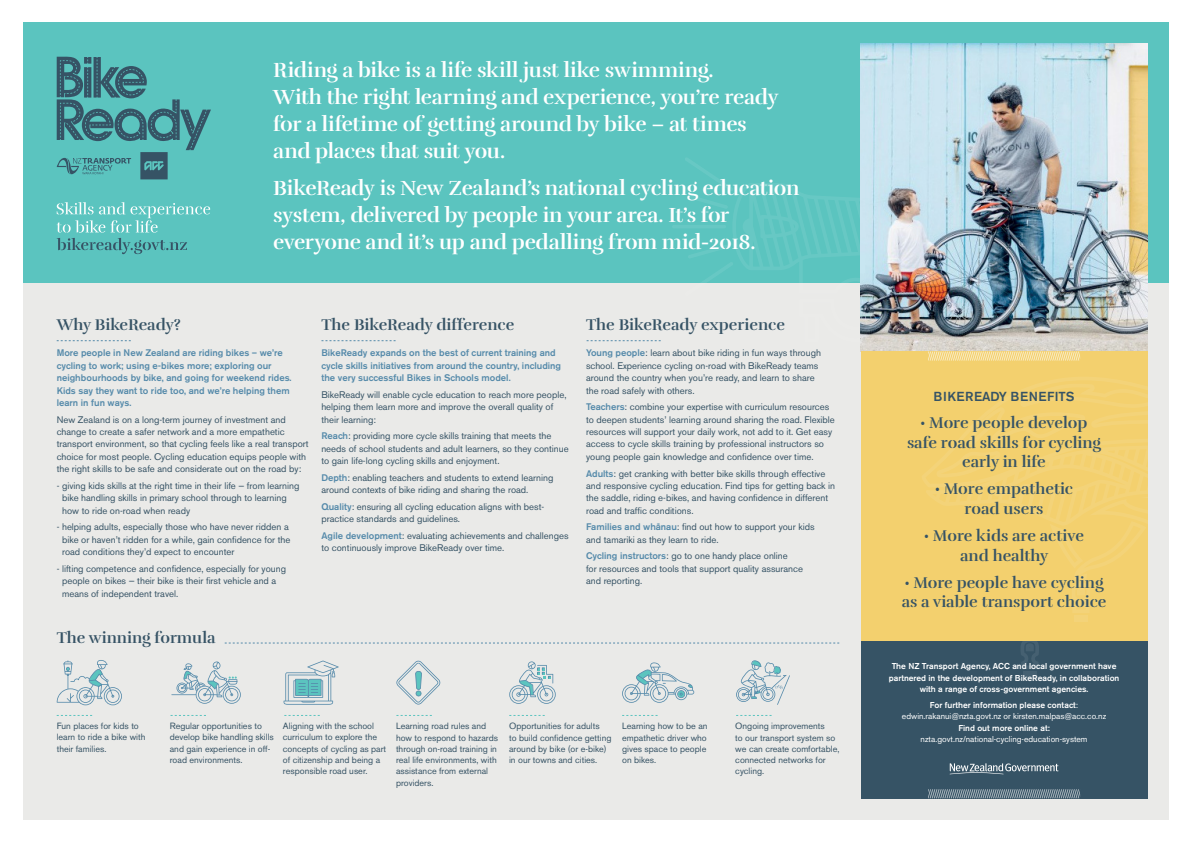
<style>
.page{position:relative;width:1191px;height:842px;background:#fff}
.page>*{position:absolute;margin:0;border:0;box-sizing:border-box;transform-origin:0 0}
.t1{font:21px/27.2px "Rufina Stencil Bold";letter-spacing:-.015em;color:#fff}
.t2{font:16px/19.2px "Rufina Stencil Bold";color:#365365;text-align:center}
.t3{font:500 13px "Akzidenz Grotesk BE";letter-spacing:.04em;color:#365365}
.t4{font:9.5px/12.4px "Akzidenz Grotesk BE";color:#365365}
.t5{font:500 9.5px/12.4px "Akzidenz Grotesk BE";color:#558aaa}
.t6{font:9px/11.3px "Akzidenz Grotesk BE";color:#365365}
.t7{font:500 8.5px/11.4px "Akzidenz Grotesk BE";color:#fff;text-align:center}
.t8{font:8.5px/11.4px "Akzidenz Grotesk BE";color:#fff;text-align:center}
.s1{font-weight:500;color:#558aaa}
.s2{font-size:11px}
.s3{font-weight:500}
</style>
<div class="page">
<div style="left:23px;top:283px;width:1145px;height:536px;background:#eaeae8"></div>
<div style="left:23px;top:23px;width:1145px;height:260px;background:#5bc4bf"></div>
<hr style="left:672px;top:225px;width:54px;height:3px;background:#fff;border-radius:2px">
<svg style="left:684px;top:157px;width:177px;height:184px"></svg>
<img style="left:861px;top:44px;width:286px;height:307px">
<svg style="left:57px;top:57px;width:154px;height:122px"></svg>
<svg style="left:57px;top:202px;width:153px;height:52px"></svg>
<svg style="left:57px;top:340px;width:74px;height:1px"></svg>
<svg style="left:225px;top:643px;width:614px;height:1px"></svg>
<svg style="left:321px;top:340px;width:74px;height:1px"></svg>
<svg style="left:586px;top:340px;width:74px;height:1px"></svg>
<svg style="left:57px;top:715px;width:35px;height:1px"></svg>
<svg style="left:170px;top:715px;width:36px;height:1px"></svg>
<svg style="left:284px;top:715px;width:36px;height:1px"></svg>
<svg style="left:396px;top:715px;width:36px;height:1px"></svg>
<svg style="left:509px;top:715px;width:36px;height:1px"></svg>
<svg style="left:622px;top:715px;width:35px;height:1px"></svg>
<svg style="left:736px;top:715px;width:35px;height:1px"></svg>
<svg style="left:57px;top:660px;width:65px;height:45px"></svg>
<svg style="left:171px;top:661px;width:70px;height:43px"></svg>
<svg style="left:283px;top:660px;width:56px;height:45px"></svg>
<svg style="left:396px;top:661px;width:44px;height:43px"></svg>
<svg style="left:509px;top:661px;width:47px;height:43px"></svg>
<svg style="left:622px;top:662px;width:72px;height:41px"></svg>
<svg style="left:736px;top:660px;width:54px;height:45px"></svg>
<div style="left:861px;top:641px;width:286px;height:157px;background:#365365"></div>
<div style="left:1022px;top:671px;width:14px;height:6px;background:#456071"></div>
<svg style="left:1021px;top:641px;width:18px;height:28px"></svg>
<div style="left:861px;top:351px;width:286px;height:290px;background:#f3d06e"></div>
<div style="left:1074px;top:615px;width:13px;height:6px;background:#f3d379"></div>
<svg style="left:922px;top:377px;width:225px;height:236px"></svg>
<svg style="left:928px;top:351px;width:152px;height:10px"></svg>
<svg style="left:928px;top:789px;width:153px;height:9px"></svg>
<svg style="left:949px;top:763px;width:109px;height:11px"></svg>
<h1 class="t1" style="left:273px;top:56px;width:507px">Riding a bike is a life skill just like swimming.<br>With the right learning and experience, you’re ready for a lifetime of getting around by bike – at times and places that suit you.</h1>
<h1 class="t1" style="left:273px;top:174px;width:528px">BikeReady is New Zealand’s national cycling education system, delivered by people in your area. It’s for everyone and it’s up and pedalling from mid-2018.</h1>
<h2 class="t2" style="left:57px;top:315px;width:126px">Why BikeReady?</h2>
<p class="t5" style="left:57px;top:347px;width:236px">More people in New Zealand are riding bikes – we’re cycling to work; using e-bikes more; exploring our neighbourhoods by bike, and going for weekend rides.<br>Kids say they want to ride too, and we’re helping them learn in fun ways.</p>
<p class="t4" style="left:57px;top:413px;width:253px">New Zealand is on a long-term journey of investment and change to create a safer network and a more empathetic transport environment, so that cycling feels like a real transport choice for most people. Cycling education equips people with the right skills to be safe and considerate out on the road by:</p>
<p class="t4" style="left:62px;top:479px;width:239px;text-indent:-5px">- giving kids skills at the right time in their life — from learning bike handling skills in primary school through to learning how to ride on-road when ready</p>
<p class="t4" style="left:62px;top:521px;width:230px;text-indent:-5px">- helping adults, especially those who have never ridden a bike or haven’t ridden for a while, gain confidence for the road conditions they’d expect to encounter</p>
<p class="t4" style="left:62px;top:562px;width:226px;text-indent:-5px">- lifting competence and confidence, especially for young people on bikes — their bike is their first vehicle and a means of independent travel.</p>
<h2 class="t2" style="left:57px;top:628px;width:160px">The winning formula</h2>
<h2 class="t2" style="left:321px;top:315px;width:194px">The BikeReady difference</h2>
<p class="t5" style="left:321px;top:347px;width:241px">BikeReady expands on the best of current training and cycle skills initiatives from around the country, including the very successful Bikes in Schools model.</p>
<p class="t4" style="left:321px;top:388px;width:247px">BikeReady will enable cycle education to reach more people, helping them learn more and improve the overall quality of their learning:</p>
<p class="t4" style="left:321px;top:430px;width:249px"><span class="s1">Reach</span>: providing more cycle skills training that meets the needs of school students and adult learners, so they continue to gain life-long cycling skills and enjoyment.</p>
<p class="t4" style="left:321px;top:471px;width:233px"><span class="s1">Depth</span>: enabling teachers and students to extend learning around contexts of bike riding and sharing the road.</p>
<p class="t4" style="left:321px;top:500px;width:224px"><span class="s1">Quality</span>: ensuring all cycling education aligns with best&shy;practice standards and guidelines.</p>
<p class="t4" style="left:321px;top:529px;width:249px"><span class="s1">Agile development</span>: evaluating achievements and challenges to continuously improve BikeReady over time.</p>
<h2 class="t2" style="left:586px;top:315px;width:200px">The BikeReady experience</h2>
<p class="t4" style="left:586px;top:347px;width:236px"><span class="s1">Young people</span>: learn about bike riding in fun ways through school. Experience cycling on-road with BikeReady teams around the country when you’re ready, and learn to share the road safely with others.</p>
<p class="t4" style="left:586px;top:401px;width:250px"><span class="s1">Teachers</span>: combine your expertise with curriculum resources to deepen students’ learning around sharing the road. Flexible resources will support your daily work, not add to it. Get easy access to cycle skills training by professional instructors so young people gain knowledge and confidence over time.</p>
<p class="t4" style="left:586px;top:467px;width:250px"><span class="s1">Adults</span>: get cranking with better bike skills through effective and responsive cycling education. Find tips for getting back in the saddle, riding e-bikes, and having confidence in different road and traffic conditions.</p>
<p class="t4" style="left:586px;top:521px;width:230px"><span class="s1">Families and wha</span><sup>-</sup><span class="s1">nau</span>: find out how to support your kids and tamariki as they learn to ride.</p>
<p class="t4" style="left:586px;top:550px;width:218px"><span class="s1">Cycling instructors</span>: go to one handy place online<br>for resources and tools that support quality assurance and reporting.</p>
<p class="t6" style="left:57px;top:720px;width:90px">Fun places for kids to learn to ride a bike with their families.</p>
<p class="t6" style="left:170px;top:720px;width:106px">Regular opportunities to develop bike handling skills and gain experience in off&shy;road environments.</p>
<p class="t6" style="left:283px;top:720px;width:105px">Aligning with the school curriculum to explore the concepts of cycling as part of citizenship and being a responsible road user.</p>
<p class="t6" style="left:396px;top:720px;width:104px">Learning road rules and how to respond to hazards through on-road training in real life environments, with assistance from external providers.</p>
<p class="t6" style="left:509px;top:720px;width:104px">Opportunities for adults<br>to build confidence getting around by bike (or e-bike) in our towns and cities.</p>
<p class="t6" style="left:622px;top:720px;width:87px">Learning how to be an empathetic driver who gives space to people on bikes.</p>
<p class="t6" style="left:735px;top:720px;width:106px">Ongoing improvements<br>to our transport system so we can create comfortable, connected networks for cycling.</p>
<h3 class="t3" style="left:933px;top:388px;width:142px">BIKEREADY BENEFITS</h3>
<h2 class="t2" style="left:907px;top:413px;width:195px"><span class="s2">•</span> More people develop safe road skills for cycling early in life</h2>
<h2 class="t2" style="left:935px;top:480px;width:139px"><span class="s2">•</span> More empathetic road users</h2>
<h2 class="t2" style="left:924px;top:526px;width:161px"><span class="s2">•</span> More kids are active and healthy</h2>
<h2 class="t2" style="left:901px;top:573px;width:206px;text-align:left"><span class="s2">•</span> More people have cycling as a viable transport choice</h2>
<p class="t7" style="left:888px;top:660px;width:232px">The NZ Transport Agency, ACC and local government have partnered in the development of BikeReady, in collaboration with a range of cross-government agencies.</p>
<p class="t8" style="left:902px;top:699px;width:206px"><span class="s3">For further information please contact</span>: edwin.rakanui@nzta.govt.nz or kirsten.malpas@acc.co.nz</p>
<p class="t7" style="left:958px;top:722px;width:93px">Find out more online at:</p>
<p class="t8" style="left:920px;top:733px;width:168px">nzta.govt.nz/national-cycling-education-system</p>
</div>
